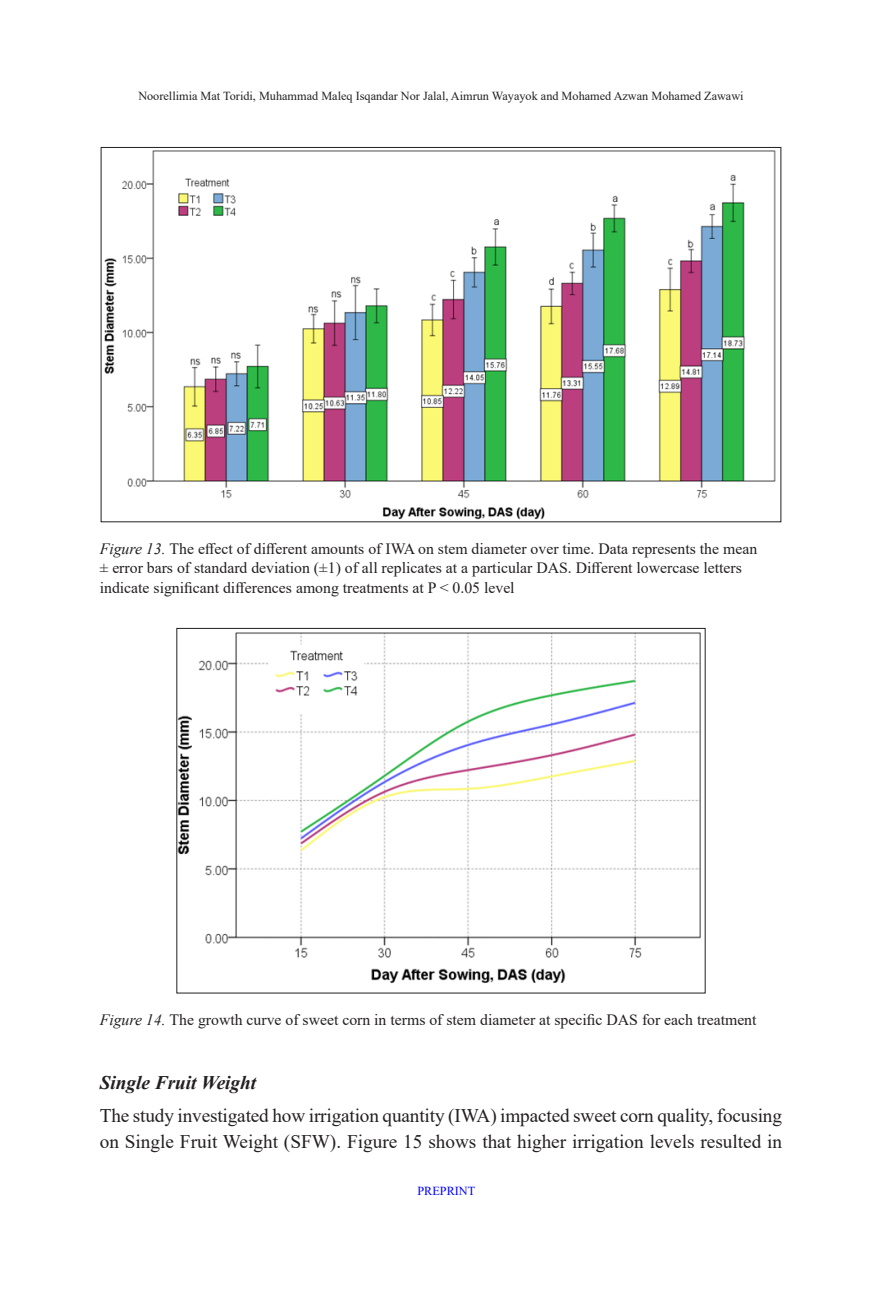
<style>
.page{position:relative;width:882px;height:1298px;background:#fff}
.page>*{position:absolute;margin:0;border:0;box-sizing:border-box;transform-origin:0 0}
.First_para_body_text{font:19.25px/26.2px "Times New Roman";letter-spacing:-.01em;color:#231f20}
.Subhead_3{font:italic 700 19.25px "Times New Roman";color:#231f20}
.Caption_Figure{font:15.75px/19.2px "Times New Roman";color:#231f20}
.t1{font:12.25px "Times New Roman";color:#231f20}
.t2{font:12.25px "Times New Roman";color:#00f}
.s1{font-style:italic}
</style>
<div class="page">
<img style="left:104px;top:150px;width:672px;height:370px">
<img style="left:178px;top:632px;width:523px;height:351px">
<p class="t1" style="left:138px;top:87px;width:607px">Noorellimia Mat Toridi, Muhammad Maleq Isqandar Nor Jalal, Aimrun Wayayok and Mohamed Azwan Mohamed Zawawi</p>
<p class="Caption_Figure" style="left:100px;top:539px;width:659px"><span class="s1">Figure 13.</span> The effect of different amounts of IWA on stem diameter over time. Data represents the mean ± error bars of standard deviation (±1) of all replicates at a particular DAS. Different lowercase letters indicate significant differences among treatments at P &lt; 0.05 level</p>
<p class="Caption_Figure" style="left:100px;top:1010px;width:658px"><span class="s1">Figure 14.</span> The growth curve of sweet corn in terms of stem diameter at specific DAS for each treatment</p>
<p class="Subhead_3" style="left:100px;top:1069px;width:158px">Single Fruit Weight</p>
<p class="First_para_body_text" style="left:100px;top:1102px;width:684px">The study investigated how irrigation quantity (IWA) impacted sweet corn quality, focusing on Single Fruit Weight (SFW). Figure 15 shows that higher irrigation levels resulted in</p>
<p class="t2" style="left:417px;top:1182px;width:59px">PREPRINT</p>
</div>
